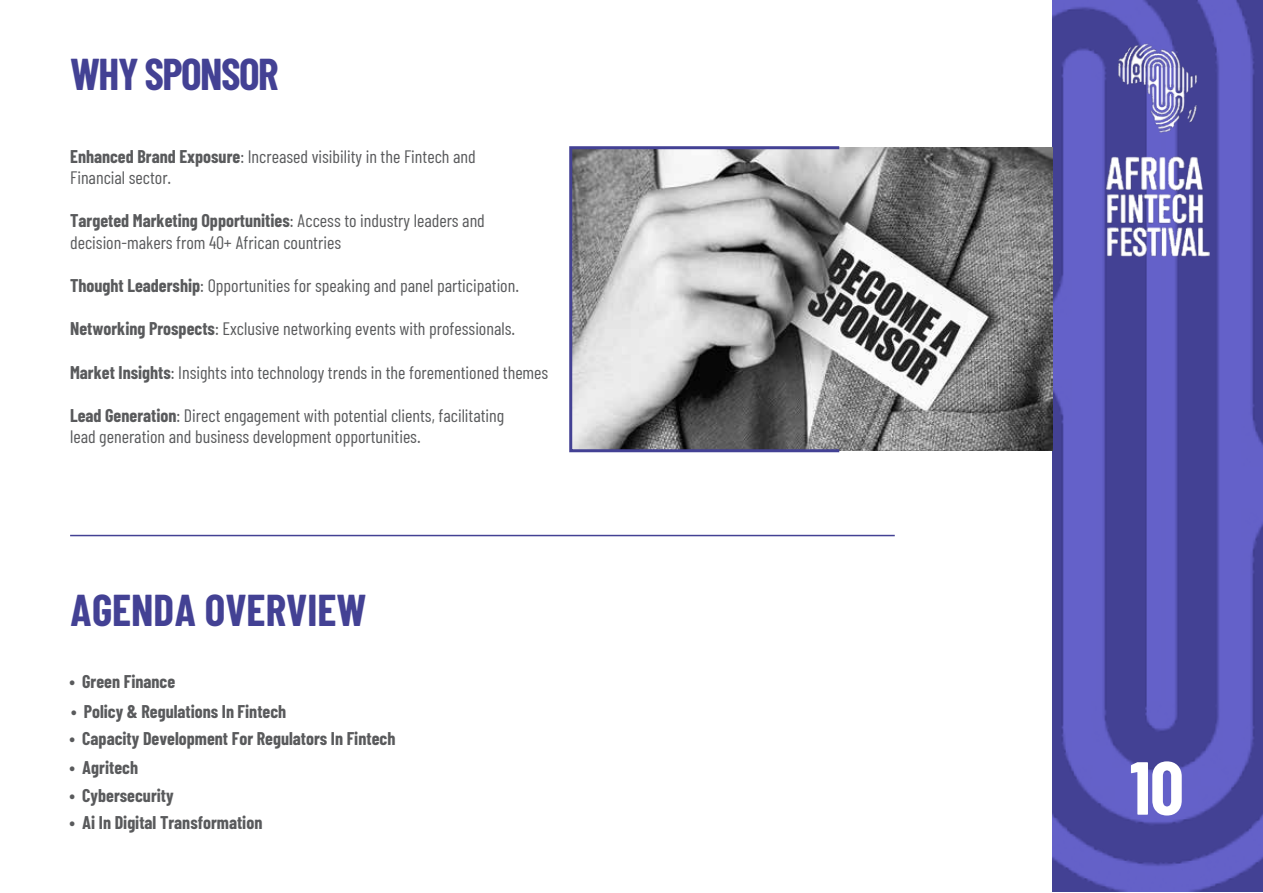
<style>
.page{position:relative;width:1263px;height:893px;background:#fff}
.page>*{position:absolute;margin:0;border:0;box-sizing:border-box;transform-origin:0 0}
.t1{font:700 75px "Barlow Condensed";color:#fff}
.t2{font:700 43.5px "Barlow Condensed";color:#434194}
.t3{font:700 43.5px "Barlow Condensed";letter-spacing:-.035em;color:#434194}
.t4{font:18px/21.6px "Barlow Condensed";color:#595a5c}
.t5{font:700 18px "Barlow Condensed";color:#595a5c}
.s1{font-weight:700}
</style>
<div class="page">
<img style="left:1052px;top:0;width:211px;height:891px">
<img style="left:1115px;top:41px;width:85px;height:93px">
<img style="left:1106px;top:156px;width:103px;height:100px">
<hr style="left:70px;top:535px;width:825px;height:1px;background:#434194">
<img style="left:573px;top:148px;width:479px;height:303px">
<div style="left:569px;top:146px;width:272px;height:306px;border:3px solid #434194"></div>
<h2 class="t3" style="left:70px;top:47px;width:210px">WHY SPONSOR</h2>
<p class="t4" style="left:70px;top:145px;width:407px"><span class="s1">Enhanced Brand Exposure</span>: Increased visibility in the Fintech and<br>Financial sector.</p>
<p class="t4" style="left:70px;top:210px;width:416px"><span class="s1">Targeted Marketing Opportunities</span>: Access to industry leaders and decision-makers from 40+ African countries</p>
<p class="t4" style="left:70px;top:274px;width:450px"><span class="s1">Thought Leadership</span>: Opportunities for speaking and panel participation.</p>
<p class="t4" style="left:70px;top:318px;width:447px"><span class="s1">Networking Prospects</span>: Exclusive networking events with professionals.</p>
<p class="t4" style="left:70px;top:361px;width:480px"><span class="s1">Market Insights</span>: Insights into technology trends in the forementioned themes</p>
<p class="t4" style="left:70px;top:404px;width:436px"><span class="s1">Lead Generation</span>: Direct engagement with potential clients, facilitating lead generation and business development opportunities.</p>
<h2 class="t2" style="left:70px;top:583px;width:298px">AGENDA OVERVIEW</h2>
<p class="t5" style="left:70px;top:671px;width:107px">• Green Finance</p>
<p class="t5" style="left:71px;top:700px;width:217px">• Policy &amp; Regulations In Fintech</p>
<p class="t5" style="left:70px;top:727px;width:327px">• Capacity Development For Regulators In Fintech</p>
<p class="t5" style="left:70px;top:757px;width:70px">• Agritech</p>
<p class="t5" style="left:70px;top:784px;width:106px">• Cybersecurity</p>
<p class="t5" style="left:70px;top:812px;width:194px">• Ai In Digital Transformation</p>
<h1 class="t1" style="left:1130px;top:741px;width:55px">10</h1>
</div>
